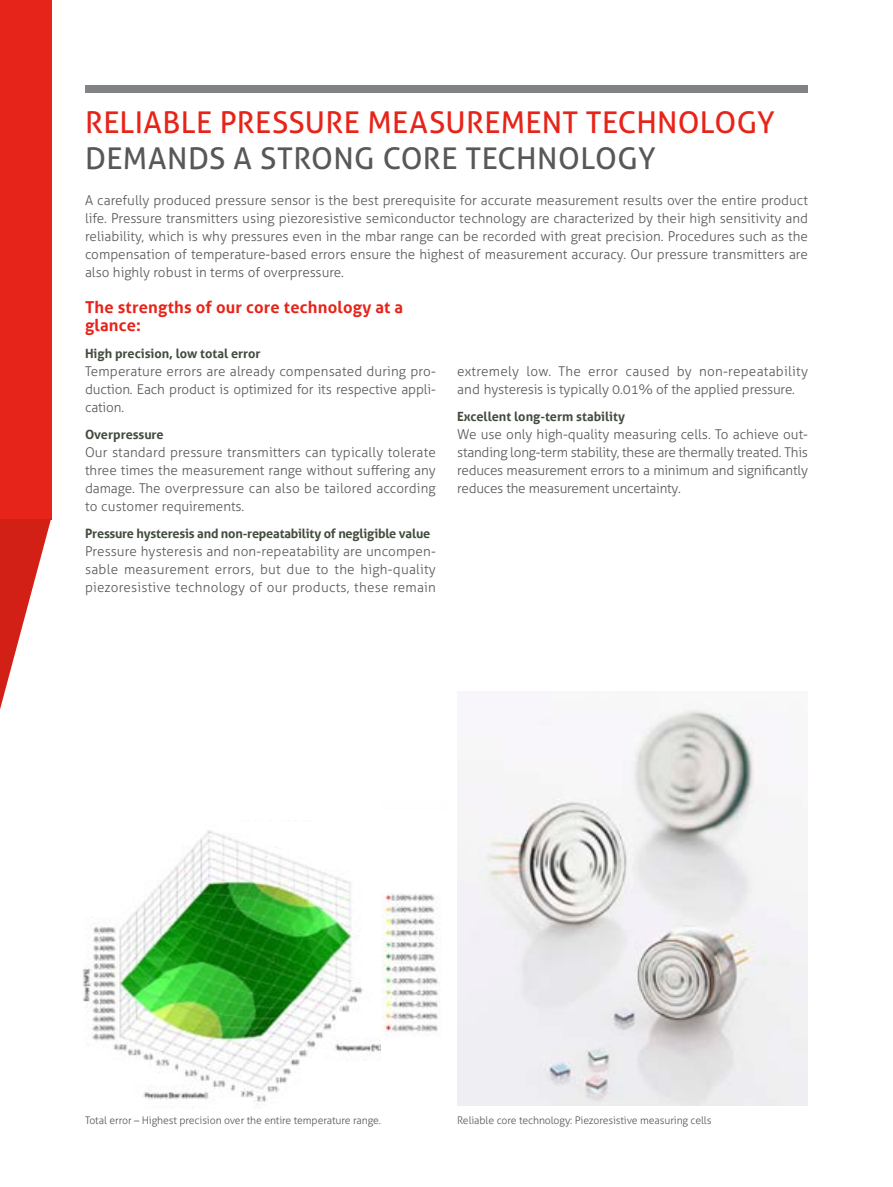
<style>
.page{position:relative;width:893px;height:1187px;background:#fff}
.page>*{position:absolute;margin:0;border:0;box-sizing:border-box;transform-origin:0 0}
.t1{font:30px "Aller";letter-spacing:.01em;color:#e72419}
.t2{font:30px "Aller";letter-spacing:.015em;color:#57585a}
.t3{font:700 16.5px/18px "Aller";letter-spacing:.015em;color:#e72419}
.t4{font:300 13.5px/18px "Aller";letter-spacing:-.005em;color:#57585a;text-align:justify}
.t5{font:700 12.75px "Aller";letter-spacing:-.015em;color:#434c3d}
.t6{font:300 10.5px "Aller";letter-spacing:-.01em;color:#57585a}
</style>
<div class="page">
<div style="left:85px;top:85px;width:723px;height:8px;background:#808285"></div>
<div style="left:0;top:0;width:51px;height:520px;background:#e72419"></div>
<svg style="left:0;top:519px;width:51px;height:190px"></svg>
<img style="left:82px;top:820px;width:299px;height:285px">
<img style="left:381px;top:893px;width:59px;height:142px">
<img style="left:457px;top:709px;width:351px;height:396px">
<h1 class="t1" style="left:85px;top:104px;width:691px">RELIABLE PRESSURE MEASUREMENT TECHNOLOGY</h1>
<h1 class="t2" style="left:85px;top:140px;width:572px">DEMANDS A STRONG CORE TECHNOLOGY</h1>
<p class="t4" style="left:85px;top:191px;width:724px">A carefully produced pressure sensor is the best prerequisite for accurate measurement results over the entire product life. Pressure transmitters using piezoresistive semiconductor technology are characterized by their high sensitivity and reliability, which is why pressures even in the mbar range can be recorded with great precision. Procedures such as the compensation of temperature-based errors ensure the highest of measurement accuracy. Our pressure transmitters are also highly robust in terms of overpressure.</p>
<p class="t3" style="left:85px;top:298px;width:320px">The strengths of our core technology at a glance:</p>
<p class="t5" style="left:85px;top:346px;width:177px">High precision, low total error</p>
<p class="t4" style="left:85px;top:362px;width:352px">Temperature errors are already compensated during pro&shy;duction. Each product is optimized for its respective appli&shy;cation.</p>
<p class="t5" style="left:85px;top:427px;width:80px">Overpressure</p>
<p class="t4" style="left:85px;top:443px;width:352px">Our standard pressure transmitters can typically tolerate three times the measurement range without suffering any damage. The overpressure can also be tailored according to customer requirements.</p>
<p class="t5" style="left:85px;top:526px;width:347px">Pressure hysteresis and non-repeatability of negligible value</p>
<p class="t4" style="left:85px;top:542px;width:352px">Pressure hysteresis and non-repeatability are uncompen&shy;sable measurement errors, but due to the high-quality piezoresistive technology of our products, these remain</p>
<p class="t4" style="left:457px;top:362px;width:352px">extremely low. The error caused by non-repeatability and hysteresis is typically 0.01% of the applied pressure.</p>
<p class="t5" style="left:457px;top:409px;width:169px">Excellent long-term stability</p>
<p class="t4" style="left:457px;top:425px;width:352px">We use only high-quality measuring cells. To achieve out&shy;standing long-term stability, these are thermally treated. This reduces measurement errors to a minimum and significantly reduces the measurement uncertainty.</p>
<p class="t6" style="left:85px;top:1113px;width:297px">Total error – Highest precision over the entire temperature range.</p>
<p class="t6" style="left:457px;top:1113px;width:256px">Reliable core technology: Piezoresistive measuring cells</p>
</div>
